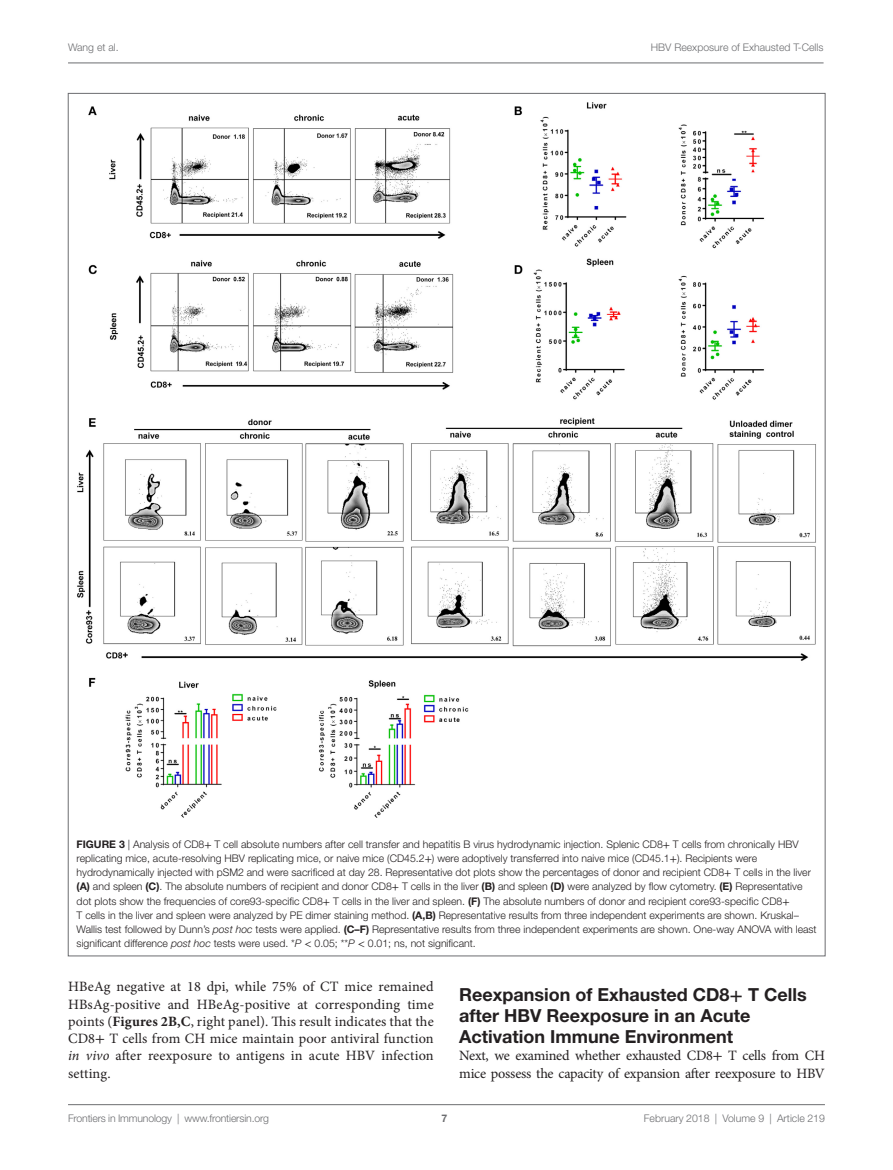
<style>
.page{position:relative;width:893px;height:1170px;background:#fff}
.page>*{position:absolute;margin:0;border:0;box-sizing:border-box;transform-origin:0 0}
.t1{font:700 18px/21px "Helvetica Neue LT Std";color:#231f20}
.t2{font:14.25px/17.2px "Minion Pro";letter-spacing:-.015em;color:#231f20;text-align:justify}
.t3{font:300 10.5px/14.2px "Helvetica Neue LT Std";color:#231f20}
.t4{font:300 10.5px "Helvetica Neue LT Std";color:#6c6d70}
.t5{font:700 10.5px "Helvetica Neue LT Std";color:#6c6d70}
.s1{font-weight:700}
.s2{font-family:"STIX General";font-weight:400}
.s3{font-style:italic}
.s4{font-family:"STIX General"}
</style>
<div class="page">
<img style="left:77px;top:102px;width:739px;height:715px">
<hr style="left:68px;top:1104px;width:757px;height:1px;background:#6c6d70">
<hr style="left:68px;top:63px;width:755px;height:1px;background:#6c6d70">
<p class="t4" style="left:68px;top:41px;width:52px">Wang et al.</p>
<p class="t4" style="left:651px;top:41px;width:174px">HBV Reexposure of Exhausted T-Cells</p>
<p class="t3" style="left:77px;top:836px;width:742px"><span class="s1">FIG URE 3</span> | Analysis of CD8<span class="s2">+</span> T cell absolute numbers after cell transfer and hepatitis B virus hydrodynamic injection. Splenic CD8<span class="s2">+</span> T cells from chronically HBV replicating mice, acute-resolving HBV replicating mice, or naive mice (CD45.2<span class="s2">+</span>) were adoptively transferred into naive mice (CD45.1<span class="s2">+</span>). Recipients were hydrodynamically injected with pSM2 and were sacrificed at day 28. Representative dot plots show the percentages of donor and recipient CD8<span class="s2">+</span> T cells in the liver <span class="s1">(A)</span> and spleen <span class="s1">(C)</span>. The absolute numbers of recipient and donor CD8<span class="s2">+</span> T cells in the liver <span class="s1">(B)</span> and spleen <span class="s1">(D)</span> were analyzed by flow cytometry. <span class="s1">(E)</span> Representative dot plots show the frequencies of core93-specific CD8<span class="s2">+</span> T cells in the liver and spleen. <span class="s1">(F)</span> The absolute numbers of donor and recipient core93-specific CD8<span class="s2">+<br></span>T cells in the liver and spleen were analyzed by PE dimer staining method. <span class="s1">(A,B)</span> Representative results from three independent experiments are shown. Kruskal– Wallis test followed by Dunn’s <span class="s3">post hoc</span> tests were applied. <span class="s1">(C–F)</span> Representative results from three independent experiments are shown. One-way ANOVA with least significant difference <span class="s3">post hoc</span> tests were used. *<span class="s3">P</span> <span class="s2">&lt;</span> 0.05; **<span class="s3">P</span> <span class="s2">&lt;</span> 0.01; ns, not significant.</p>
<p class="t2" style="left:68px;top:978px;width:367px">HBeAg negative at 18 dpi, while 75% of CT mice remained HBsAg-positive and HBeAg-positive at corresponding time points (<span class="s1">Figures 2B,C</span>, right panel). This result indicates that the CD8<span class="s4">+</span> T cells from CH mice maintain poor antiviral function <span class="s3">in vivo</span> after reexposure to antigens in acute HBV infection setting.</p>
<h1 class="t1" style="left:459px;top:983px;width:349px">Reexpansion of Exhausted CD8<span class="s4">+</span> T Cells after HBV Reexposure in an Acute<br>Activation Immune Environment</h1>
<h2 class="t2" style="left:459px;top:1047px;width:367px">Next, we examined whether exhausted CD8<span class="s4">+</span> T cells from CH mice possess the capacity of expansion after reexposure to HBV</h2>
<p class="t4" style="left:68px;top:1111px;width:203px">Frontiers in Immunology | www.frontiersin.org</p>
<p class="t4" style="left:644px;top:1111px;width:183px">February 2018 | Volume 9 | Article 219</p>
<p class="t5" style="left:441px;top:1111px;width:7px">7</p>
</div>
